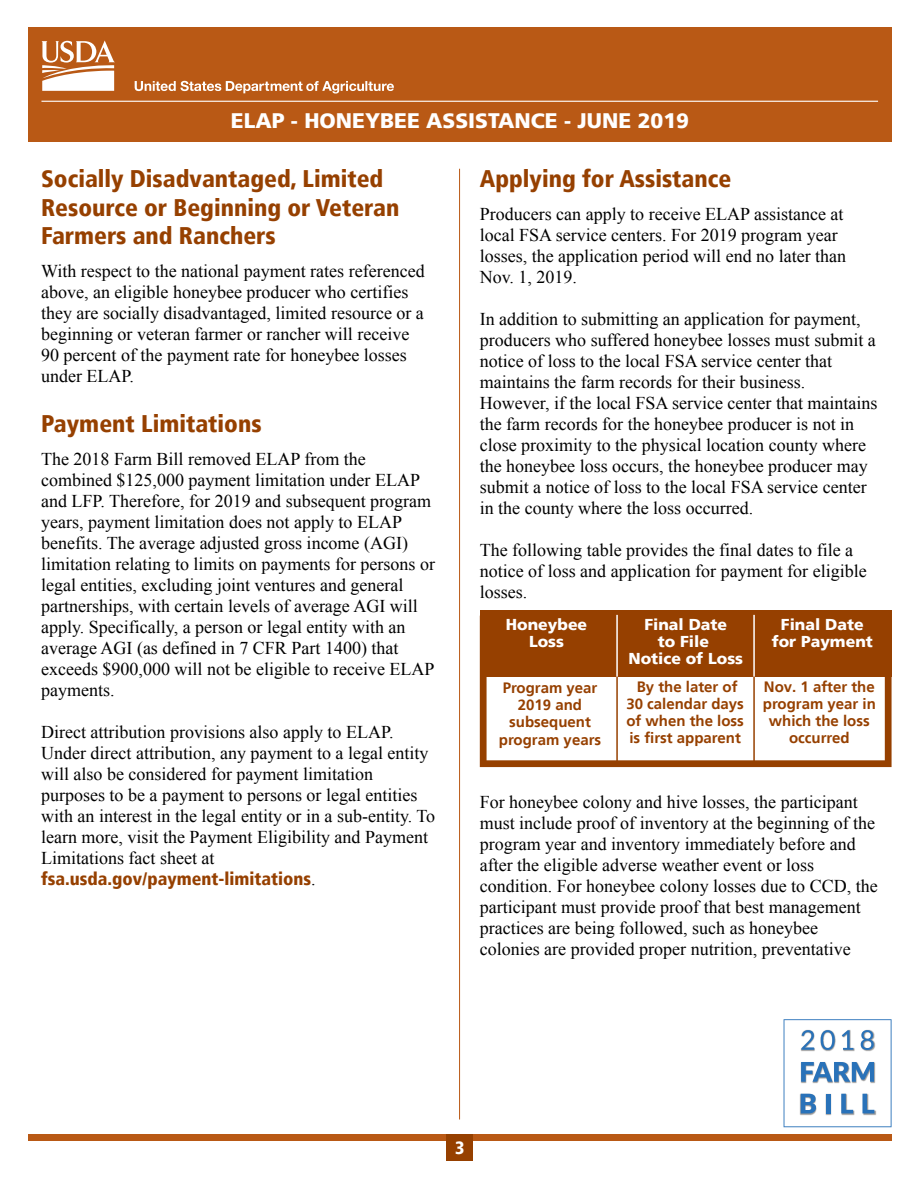
<style>
.page{position:relative;width:918px;height:1188px;background:#fff}
.page>*{position:absolute;margin:0;border:0;box-sizing:border-box;transform-origin:0 0}
.t1{font:900 condensed 24px/28.8px "Frutiger LT";color:#964000}
.t2{font:900 21px "Frutiger LT";color:#fff}
.t3{font:18px/21px "Times New Roman";color:#000}
.t4{font:900 condensed 18px "Frutiger LT";color:#964000}
.t5{font:900 condensed 18px "Frutiger LT";color:#fff}
.t6{font:900 15.75px/17.2px "Frutiger LT";color:#fff;text-align:center}
.t7{font:700 15px/17.2px "Frutiger LT";color:#964000;text-align:center}
.s1{font-family:"Times New Roman";font-weight:400;font-stretch:normal;color:#000}
</style>
<div class="page">
<div style="left:28px;top:1134px;width:864px;height:7px;background:#b95915"></div>
<div style="left:446px;top:1134px;width:27px;height:27px;background:#964000"></div>
<hr style="left:459px;top:169px;width:1px;height:950px;background:#b95915">
<div style="left:28px;top:27px;width:864px;height:115px;background:#b95915"></div>
<svg style="left:41px;top:40px;width:74px;height:51px"></svg>
<svg style="left:135px;top:81px;width:259px;height:13px"></svg>
<hr style="left:41px;top:101px;width:837px;height:1px;background:#fff">
<div style="left:480px;top:610px;width:412px;height:67px;background:#964000"></div>
<svg style="left:480px;top:677px;width:412px;height:90px"></svg>
<hr style="left:616px;top:615px;width:2px;height:62px;background:#fff">
<hr style="left:753px;top:615px;width:2px;height:62px;background:#fff">
<hr style="left:616px;top:677px;width:2px;height:87px;background:#964000">
<hr style="left:753px;top:677px;width:2px;height:87px;background:#964000">
<svg style="left:784px;top:1019px;width:108px;height:108px"></svg>
<p class="t2" style="left:231px;top:108px;width:460px">ELAP - HONEYBEE ASSISTANCE - JUNE 2019</p>
<h1 class="t1" style="left:41px;top:164px;width:360px">Socially Disadvantaged, Limited<br>Resource or Beginning or Veteran<br>Farmers and Ranchers</h1>
<p class="t3" style="left:41px;top:261px;width:385px">With respect to the national payment rates referenced above, an eligible honeybee producer who certifies they are socially disadvantaged, limited resource or a beginning or veteran farmer or rancher will receive 90 percent of the payment rate for honeybee losses under ELAP.</p>
<h1 class="t1" style="left:41px;top:409px;width:222px">Payment Limitations</h1>
<p class="t3" style="left:41px;top:448px;width:396px">The 2018 Farm Bill removed ELAP from the combined $125,000 payment limitation under ELAP and LFP. Therefore, for 2019 and subsequent program years, payment limitation does not apply to ELAP benefits. The average adjusted gross income (AGI) limitation relating to limits on payments for persons or legal entities, excluding joint ventures and general partnerships, with certain levels of average AGI will apply. Specifically, a person or legal entity with an average AGI (as defined in 7 CFR Part 1400) that exceeds $900,000 will not be eligible to receive ELAP payments.</p>
<p class="t3" style="left:41px;top:721px;width:396px">Direct attribution provisions also apply to ELAP.<br>Under direct attribution, any payment to a legal entity will also be considered for payment limitation purposes to be a payment to persons or legal entities with an interest in the legal entity or in a sub-entity. To learn more, visit the Payment Eligibility and Payment Limitations fact sheet at</p>
<p class="t4" style="left:41px;top:868px;width:276px">fsa.usda.gov/payment-limitations<span class="s1">.</span></p>
<h1 class="t1" style="left:480px;top:164px;width:253px">Applying for Assistance</h1>
<p class="t3" style="left:480px;top:203px;width:368px">Producers can apply to receive ELAP assistance at local FSA service centers. For 2019 program year losses, the application period will end no later than Nov. 1, 2019.</p>
<p class="t3" style="left:480px;top:308px;width:399px">In addition to submitting an application for payment, producers who suffered honeybee losses must submit a notice of loss to the local FSA service center that maintains the farm records for their business.<br>However, if the local FSA service center that maintains the farm records for the honeybee producer is not in close proximity to the physical location county where the honeybee loss occurs, the honeybee producer may submit a notice of loss to the local FSA service center in the county where the loss occurred.</p>
<p class="t3" style="left:480px;top:539px;width:388px">The following table provides the final dates to file a notice of loss and application for payment for eligible losses.</p>
<p class="t6" style="left:506px;top:616px;width:83px">Honeybee<br>Loss</p>
<p class="t7" style="left:499px;top:679px;width:104px">Program year<br>2019 and subsequent program years</p>
<p class="t6" style="left:628px;top:616px;width:116px">Final Date<br>to File<br>Notice of Loss</p>
<p class="t6" style="left:772px;top:616px;width:103px">Final Date for Payment</p>
<p class="t7" style="left:626px;top:678px;width:119px">By the later of<br>30 calendar days of when the loss is first apparent</p>
<p class="t7" style="left:763px;top:678px;width:115px">Nov. 1 after the program year in which the loss occurred</p>
<p class="t3" style="left:480px;top:791px;width:399px">For honeybee colony and hive losses, the participant must include proof of inventory at the beginning of the program year and inventory immediately before and after the eligible adverse weather event or loss condition. For honeybee colony losses due to CCD, the participant must provide proof that best management practices are being followed, such as honeybee colonies are provided proper nutrition, preventative</p>
<p class="t5" style="left:455px;top:1137px;width:11px">3</p>
</div>
